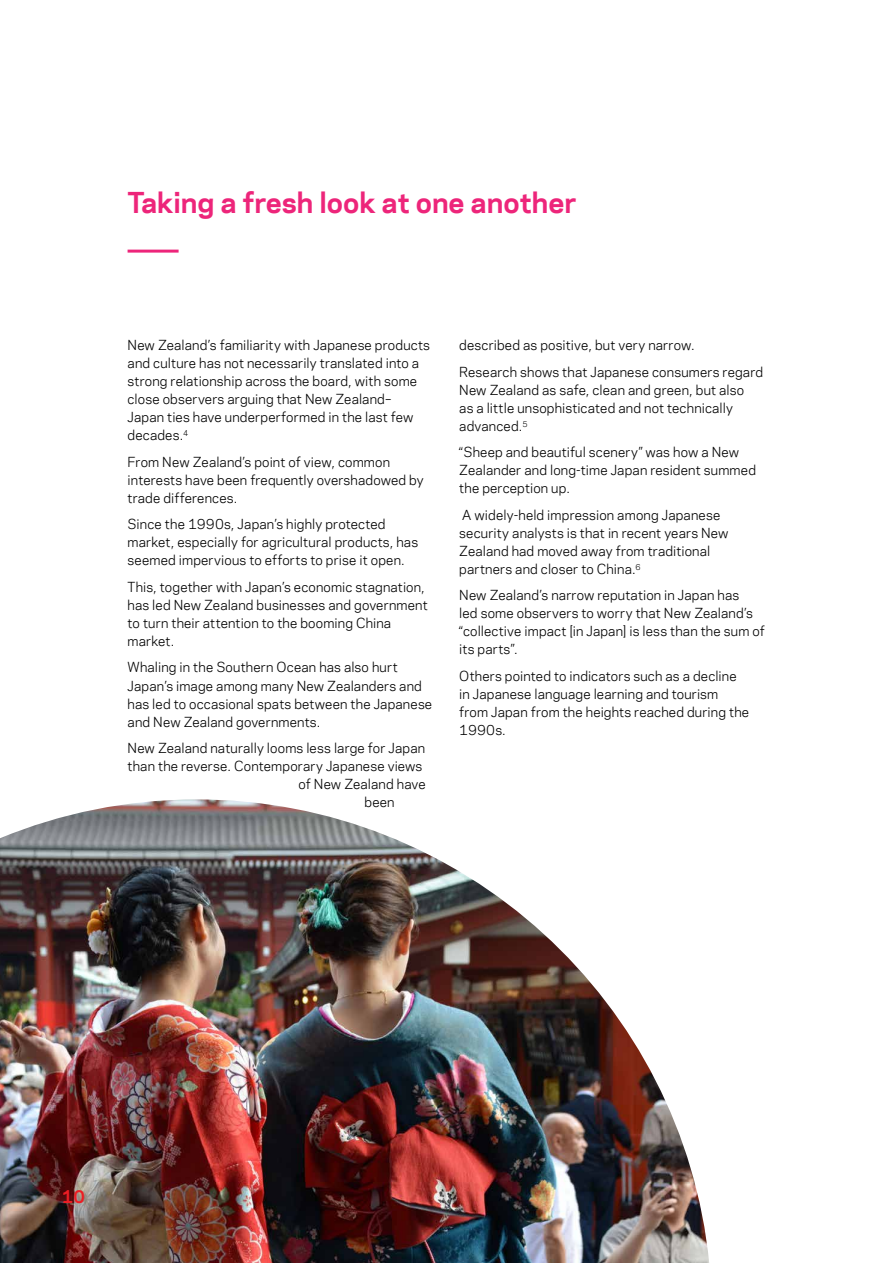
<style>
.page{position:relative;width:893px;height:1263px;background:#fff}
.page>*{position:absolute;margin:0;border:0;box-sizing:border-box;transform-origin:0 0}
.t1{font:700 27px "Polaris";color:#ed257a}
.t2{font:700 16.5px "Polaris";color:#ed1d24}
.t3{font:12.75px/18px "Polaris";letter-spacing:.015em;color:#000}
</style>
<div class="page">
<img style="left:0;top:799px;width:709px;height:464px">
<hr style="left:128px;top:250px;width:51px;height:3px;background:#ed257a">
<h1 class="t1" style="left:128px;top:182px;width:450px">Taking a fresh look at one another</h1>
<p class="t3" style="left:128px;top:336px;width:304px">New Zealand’s familiarity with Japanese products and culture has not necessarily translated into a strong relationship across the board, with some close observers arguing that New Zealand– Japan ties have underperformed in the last few decades.<sup>4</sup></p>
<p class="t3" style="left:128px;top:452px;width:298px">From New Zealand’s point of view, common interests have been frequently overshadowed by trade differences.</p>
<p class="t3" style="left:128px;top:515px;width:292px">Since the 1990s, Japan’s highly protected market, especially for agricultural products, has seemed impervious to efforts to prise it open.</p>
<p class="t3" style="left:128px;top:577px;width:302px">This, together with Japan’s economic stagnation, has led New Zealand businesses and government to turn their attention to the booming China market.</p>
<p class="t3" style="left:128px;top:658px;width:306px">Whaling in the Southern Ocean has also hurt Japan’s image among many New Zealanders and has led to occasional spats between the Japanese and New Zealand governments.</p>
<p class="t3" style="left:128px;top:738px;width:299px">New Zealand naturally looms less large for Japan</p>
<p class="t3" style="left:128px;top:756px;width:296px">than the reverse. Contemporary Japanese views</p>
<p class="t3" style="left:299px;top:774px;width:129px">of New Zealand have</p>
<p class="t3" style="left:365px;top:792px;width:32px">been</p>
<p class="t3" style="left:459px;top:332px;width:305px;line-height:26.5px">described as positive, but very narrow.<br>Research shows that Japanese consumers regard</p>
<p class="t3" style="left:459px;top:380px;width:286px">New Zealand as safe, clean and green, but also as a little unsophisticated and not technically advanced.<sup>5</sup></p>
<p class="t3" style="left:459px;top:443px;width:298px">“Sheep and beautiful scenery” was how a New<br>Zealander and long-time Japan resident summed the perception up.</p>
<p class="t3" style="left:459px;top:505px;width:271px">A widely-held impression among Japanese security analysts is that in recent years New Zealand had moved away from traditional partners and closer to China.<sup>6</sup></p>
<p class="t3" style="left:459px;top:586px;width:307px">New Zealand’s narrow reputation in Japan has<br>led some observers to worry that New Zealand’s “collective impact [in Japan] is less than the sum of its parts”.</p>
<p class="t3" style="left:459px;top:666px;width:291px">Others pointed to indicators such as a decline in Japanese language learning and tourism from Japan from the heights reached during the 1990s.</p>
<p class="t2" style="left:62px;top:1184px;width:25px">10</p>
</div>
